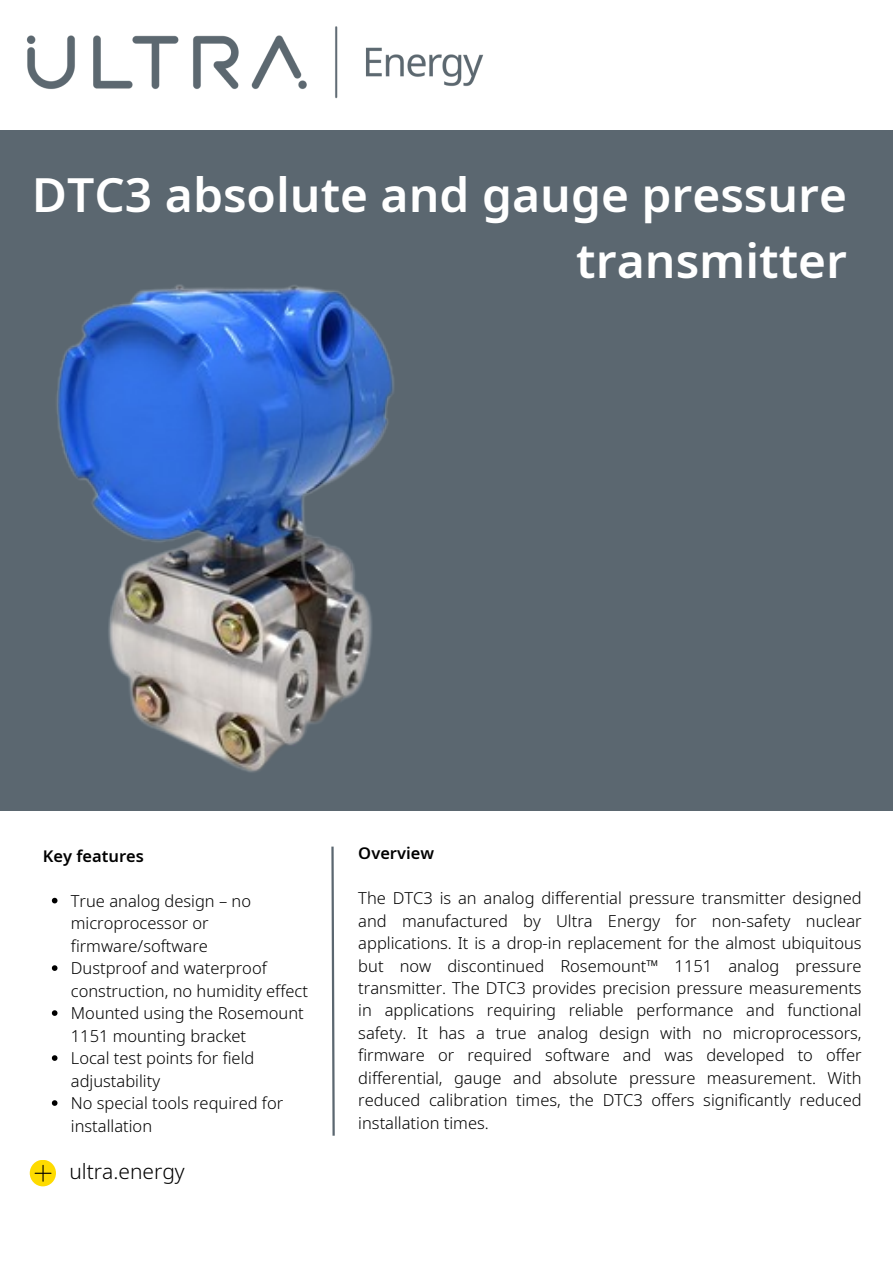
<style>
.page{position:relative;width:893px;height:1264px;background:#fff}
.page>*{position:absolute;margin:0;border:0;box-sizing:border-box;transform-origin:0 0}
.t1{font:600 48px/66.3px "Noto Sans";color:#fff;text-align:right}
.t2{font:300 21px "Noto Sans";color:#000}
.t3{font:300 16.5px/22.5px "Noto Sans";color:#000}
.t4{font:600 16.5px "Noto Sans";color:#000}
</style>
<div class="page">
<svg style="left:331px;top:846px;width:4px;height:290px"></svg>
<svg style="left:30px;top:1159px;width:26px;height:27px"></svg>
<svg style="left:35px;top:1164px;width:16px;height:17px"></svg>
<div style="left:0;top:130px;width:892px;height:680px;background:#5b6770"></div>
<img style="left:27px;top:26px;width:456px;height:73px">
<img style="left:57px;top:284px;width:337px;height:489px">
<svg style="left:52px;top:897px;width:5px;height:6px"></svg>
<svg style="left:52px;top:965px;width:5px;height:5px"></svg>
<svg style="left:52px;top:1010px;width:5px;height:5px"></svg>
<svg style="left:52px;top:1055px;width:5px;height:5px"></svg>
<svg style="left:52px;top:1100px;width:5px;height:5px"></svg>
<p class="t1" style="left:32px;top:160px;width:816px">DTC3 absolute and gauge pressure transmitter</p>
<p class="t4" style="left:43px;top:844px;width:103px">Key features</p>
<p class="t3" style="left:71px;top:889px;width:182px">True analog design – no microprocessor or firmware/software</p>
<p class="t3" style="left:71px;top:956px;width:238px">Dustproof and waterproof construction, no humidity effect</p>
<p class="t3" style="left:71px;top:1001px;width:234px">Mounted using the Rosemount<br>1151 mounting bracket</p>
<p class="t3" style="left:71px;top:1046px;width:185px">Local test points for field adjustability</p>
<p class="t3" style="left:71px;top:1091px;width:214px">No special tools required for installation</p>
<p class="t2" style="left:69px;top:1156px;width:117px">ultra.energy</p>
<p class="t4" style="left:358px;top:841px;width:77px">Overview</p>
<p class="t3" style="left:358px;top:886px;width:505px;text-align:justify">The DTC3 is an analog differential pressure transmitter designed and manufactured by Ultra Energy for non-safety nuclear applications. It is a drop-in replacement for the almost ubiquitous but now discontinued Rosemount™ 1151 analog pressure transmitter. The DTC3 provides precision pressure measurements in applications requiring reliable performance and functional safety. It has a true analog design with no microprocessors, firmware or required software and was developed to offer differential, gauge and absolute pressure measurement. With reduced calibration times, the DTC3 offers significantly reduced installation times.</p>
</div>
